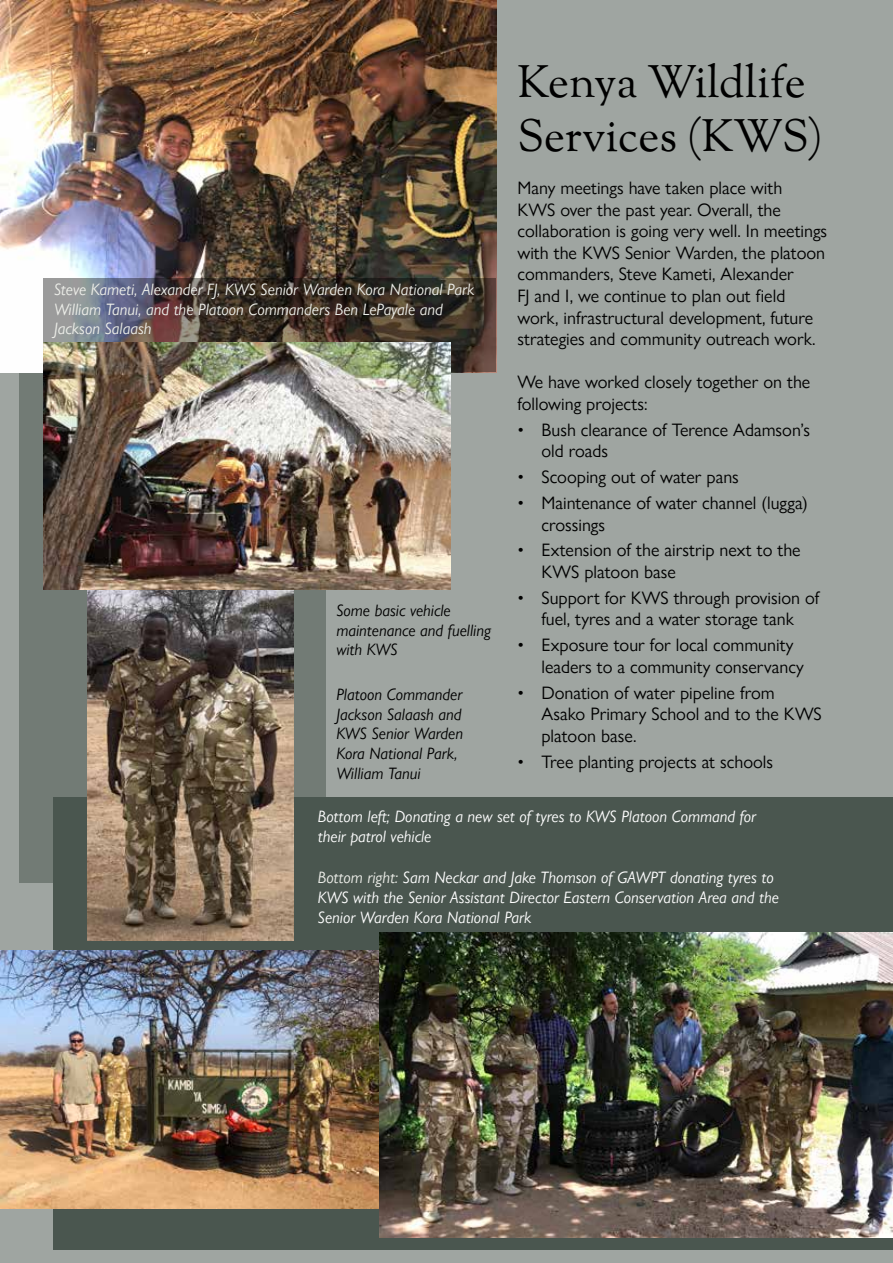
<style>
.page{position:relative;width:893px;height:1263px;background:#9fa5a1}
.page>*{position:absolute;margin:0;border:0;box-sizing:border-box;transform-origin:0 0}
.t1{font:45px/54px "Sorts Mill Goudy";color:#000}
.t2{font:18px/21.6px "Gill Sans Nova";color:#000}
.t3{font:italic 16.5px/19.8px "Gill Sans Nova";color:#fff}
.t4{font:italic 16.5px/19.8px "Gill Sans Nova";color:#000}
.t5{font:italic 16.5px/19.8px "Gill Sans Nova";color:#edeee9}
.s1{color:#edeee9}
</style>
<div class="page">
<div style="left:20px;top:287px;width:306px;height:595px;background:#727b75"></div>
<div style="left:53px;top:797px;width:840px;height:453px;background:#4a564f"></div>
<img style="left:87px;top:589px;width:207px;height:352px">
<img style="left:0;top:950px;width:379px;height:259px">
<img style="left:379px;top:932px;width:514px;height:305px">
<img style="left:0;top:0;width:496px;height:372px">
<svg style="left:44px;top:279px;width:452px;height:93px;background:#4d4440"></svg>
<img style="left:44px;top:342px;width:407px;height:247px">
<p class="t5" style="left:54px;top:278px;width:422px">Steve Kameti, Alexander FJ, KWS Senior Warden Kora National Park<br>William Tanui, and the Platoon Commanders Ben LePayale and<br>Jackson Salaash</p>
<p class="t4" style="left:336px;top:599px;width:156px">Some basic vehicle maintenance and fuelling with KWS</p>
<p class="t4" style="left:336px;top:683px;width:128px">Platoon Commander<br>Jackson Salaash and<br>KWS Senior Warden<br>Kora National Park,<br>William Tanui</p>
<h1 class="t1" style="left:517px;top:59px;width:307px">Kenya wildlife services (Kws)</h1>
<p class="t2" style="left:517px;top:176px;width:311px">Many meetings have taken place with<br>KWS over the past year. Overall, the collaboration is going very well. In meetings with the KWS Senior Warden, the platoon commanders, Steve Kameti, Alexander<br>FJ and I, we continue to plan out field work, infrastructural development, future strategies and community outreach work.</p>
<p class="t2" style="left:517px;top:370px;width:294px">We have worked closely together on the following projects:</p>
<p class="t2" style="left:541px;top:417px;width:270px;text-indent:-24px">• Bush clearance of Terence Adamson’s old roads</p>
<p class="t2" style="left:517px;top:465px;width:223px">• Scooping out of water pans</p>
<p class="t2" style="left:541px;top:491px;width:268px;text-indent:-24px">• Maintenance of water channel (lugga) crossings</p>
<p class="t2" style="left:541px;top:538px;width:261px;text-indent:-24px">• Extension of the airstrip next to the<br>KWS platoon base</p>
<p class="t2" style="left:517px;top:585px;width:304px;text-align:center">• Support for KWS through provision of fuel, tyres and a water storage tank</p>
<p class="t2" style="left:541px;top:633px;width:264px;text-indent:-24px">• Exposure tour for local community leaders to a community conservancy</p>
<p class="t2" style="left:541px;top:680px;width:282px;text-indent:-24px">• Donation of water pipeline from<br>Asako Primary School and to the KWS platoon base.</p>
<p class="t2" style="left:517px;top:749px;width:257px">• Tree planting projects at schools</p>
<p class="t3" style="left:318px;top:805px;width:440px">Bottom left; Donating a new set of tyres to KWS Platoon Command for their patrol vehicle</p>
<p class="t3" style="left:318px;top:866px;width:463px"><span class="s1">Bottom right:</span> Sam Neckar and Jake Thomson of GAWPT donating tyres to<br>KWS with the Senior Assistant Director Eastern Conservation Area and the<br>Senior Warden Kora National Park</p>
</div>
